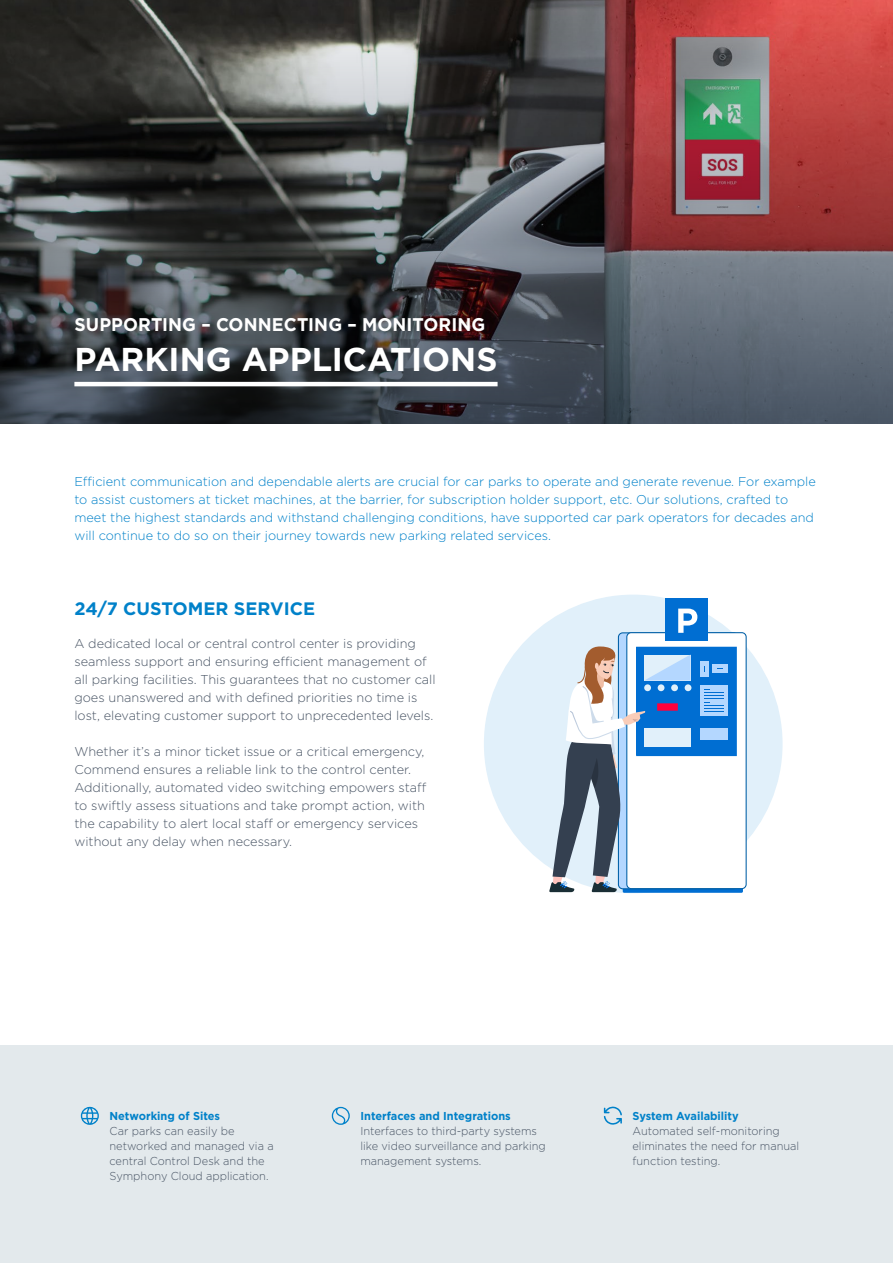
<style>
.page{position:relative;width:893px;height:1263px;background:#fff}
.page>*{position:absolute;margin:0;border:0;box-sizing:border-box;transform-origin:0 0}
.t1{font:700 33px "Gotham";letter-spacing:-.005em;color:#fff}
.t2{font:700 18.3px "Gotham";letter-spacing:.005em;color:#fff;scale:.96 1}
.t3{font:700 18px "Gotham";color:#0081c9}
.t4{font:300 12.75px/18px "Gotham";color:#485464}
.t5{font:300 12.75px/18px "Gotham";color:#0081c9}
.t6{font:300 11.55px/15px "Gotham";color:#485464;scale:.96 1}
.t7{font:700 11.55px "Gotham";color:#0081c9;scale:.96 1}
</style>
<div class="page">
<div style="left:0;top:1045px;width:893px;height:218px;background:#e3e9ec"></div>
<svg style="left:332px;top:1107px;width:18px;height:18px"></svg>
<svg style="left:81px;top:1107px;width:18px;height:18px"></svg>
<svg style="left:604px;top:1106px;width:18px;height:19px"></svg>
<svg style="left:0;top:0;width:892px;height:424px;background:#574a4d"></svg>
<hr style="left:74px;top:382px;width:424px;height:4px;background:#fff">
<div style="left:484px;top:595px;width:299px;height:298px;background:#e1f0fa;border-radius:50%"></div>
<div style="left:623px;top:878px;width:120px;height:15px;background:#006ed2"></div>
<div style="left:627px;top:633px;width:119px;height:256px;background:#fff;border-radius:4px"></div>
<div style="left:626px;top:632px;width:121px;height:257px;border:1px solid #005fa6;border-radius:4px"></div>
<div style="left:665px;top:599px;width:43px;height:42px;background:#006ed2"></div>
<svg style="left:678px;top:609px;width:19px;height:24px"></svg>
<svg style="left:549px;top:646px;width:188px;height:246px"></svg>
<h2 class="t2" style="left:74px;top:312px;width:429px">SUPPORTING – CONNECTING – MONITORING</h2>
<h1 class="t1" style="left:74px;top:337px;width:425px">PARKING APPLICATIONS</h1>
<p class="t5" style="left:74px;top:472px;width:743px">Efficient communication and dependable alerts are crucial for car parks to operate and generate revenue. For example to assist customers at ticket machines, at the barrier, for subscription holder support, etc. Our solutions, crafted to meet the highest standards and withstand challenging conditions, have supported car park operators for decades and will continue to do so on their journey towards new parking related services.</p>
<h3 class="t3" style="left:74px;top:596px;width:242px">24/7 CUSTOMER SERVICE</h3>
<p class="t4" style="left:74px;top:634px;width:363px">A dedicated local or central control center is providing seamless support and ensuring efficient management of all parking facilities. This guarantees that no customer call goes unanswered and with defined priorities no time is lost, elevating customer support to unprecedented levels.</p>
<p class="t4" style="left:74px;top:742px;width:353px">Whether it’s a minor ticket issue or a critical emergency, Commend ensures a reliable link to the control center.<br>Additionally, automated video switching empowers staff to swiftly assess situations and take prompt action, with the capability to alert local staff or emergency services without any delay when necessary.</p>
<p class="t7" style="left:109px;top:1108px;width:117px">Networking of Sites</p>
<p class="t6" style="left:109px;top:1123px;width:173px">Car parks can easily be networked and managed via a central Control Desk and the<br>Symphony Cloud application.</p>
<p class="t7" style="left:360px;top:1108px;width:158px">Interfaces and Integrations</p>
<p class="t6" style="left:360px;top:1123px;width:195px">Interfaces to third-party systems like video surveillance and parking management systems.</p>
<p class="t7" style="left:632px;top:1108px;width:112px">System Availability</p>
<p class="t6" style="left:632px;top:1123px;width:175px">Automated self-monitoring eliminates the need for manual function testing.</p>
</div>
